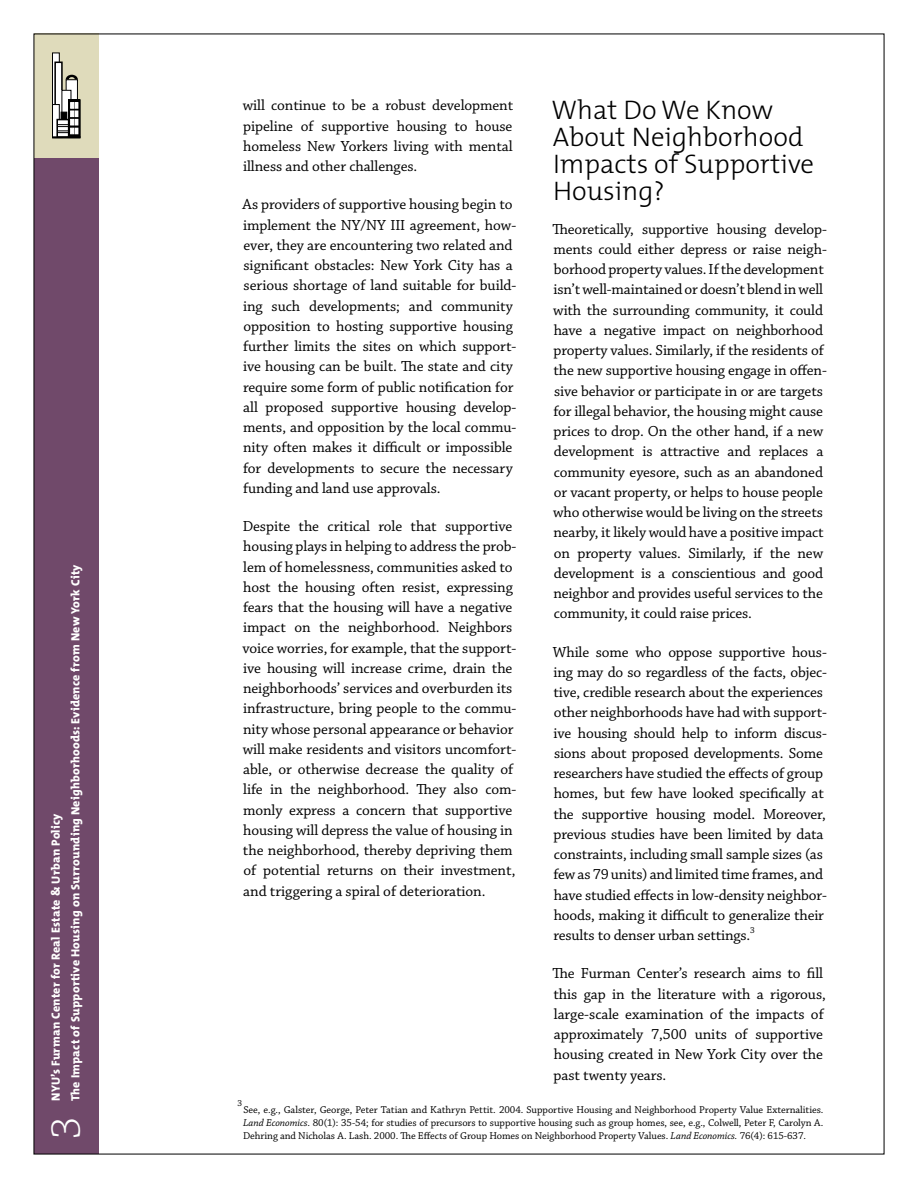
<style>
.page{position:relative;width:918px;height:1188px;background:#fff}
.page>*{position:absolute;margin:0;border:0;box-sizing:border-box;transform-origin:0 0}
.t1{font:300 43.5px "Chaparral Pro";color:#fff}
.t2{font:300 27px/27px "The Mix";color:#000}
.t3{font:15.3px/20.2px "Chaparral Pro";letter-spacing:-.005em;color:#000}
.t4{font:800 12px/19.5px "The Mix";letter-spacing:.02em;color:#fff}
.t5{font:10.5px/13.2px "Chaparral Pro";letter-spacing:-.005em;color:#000;text-align:justify}
.t6{font:9px "Chaparral Pro";color:#000}
.s1{font-style:italic}
</style>
<div class="page">
<div style="left:34px;top:34px;width:65px;height:125px;background:#dfdbbb"></div>
<div style="left:53px;top:53px;width:6px;height:84px;background:#fff"></div>
<div style="left:52px;top:53px;width:8px;height:85px;border:1px solid #000"></div>
<svg style="left:66px;top:75px;width:12px;height:4px"></svg>
<div style="left:66px;top:80px;width:11px;height:57px;background:#fff"></div>
<div style="left:66px;top:79px;width:12px;height:59px;border:1px solid #000"></div>
<div style="left:55px;top:62px;width:7px;height:75px;background:#fff"></div>
<div style="left:54px;top:62px;width:9px;height:76px;border:2px solid #000"></div>
<div style="left:62px;top:90px;width:9px;height:47px;background:#fff"></div>
<div style="left:62px;top:90px;width:9px;height:48px;border:1px solid #000"></div>
<svg style="left:53px;top:105px;width:6px;height:32px"></svg>
<div style="left:52px;top:104px;width:8px;height:34px;border:1px solid #000"></div>
<div style="left:57px;top:120px;width:12px;height:17px;background:#fff"></div>
<svg style="left:70px;top:101px;width:9px;height:35px"></svg>
<div style="left:68px;top:99px;width:13px;height:39px;border:1px solid #000"></div>
<hr style="left:52px;top:136px;width:29px;height:2px;background:#000">
<svg style="left:57px;top:102px;width:21px;height:32px"></svg>
<div style="left:34px;top:159px;width:65px;height:995px;background:#70496a"></div>
<p class="t4" style="left:46px;top:1101px;width:538px;rotate:-90deg">NYU’s Furman Center for Real E state &amp; Urban Policy<br>The Impact of Supportive Housing on Surrounding N eighborhoods: Evidence from N ew York City</p>
<h1 class="t1" style="left:42px;top:1139px;width:24px;rotate:-90deg">3</h1>
<p class="t3" style="left:243px;top:96px;width:272px;text-align:justify">will continue to be a robust development pipeline of supportive housing to house homeless New Yorkers living with mental illness and other challenges.</p>
<p class="t3" style="left:243px;top:195px;width:275px">As providers of supportive housing begin to implement the NY/NY III agreement, how&shy;ever, they are encountering two related and significant obstacles: New York City has a serious shortage of land suitable for build&shy;ing such developments; and community opposition to hosting supportive housing further limits the sites on which support&shy;ive housing can be built. The state and city require some form of public notification for all proposed supportive housing develop&shy;ments, and opposition by the local commu&shy;nity often makes it difficult or impossible for developments to secure the necessary funding and land use approvals.</p>
<p class="t3" style="left:242px;top:517px;width:275px">Despite the critical role that supportive housing plays in helping to address the prob&shy;lem of homelessness, communities asked to host the housing often resist, expressing fears that the housing will have a negative impact on the neighborhood. Neighbors voice worries, for example, that the support&shy;ive housing will increase crime, drain the neighborhoods’ services and overburden its infrastructure, bring people to the commu&shy;nity whose personal appearance or behavior will make residents and visitors uncomfort&shy;able, or otherwise decrease the quality of life in the neighborhood. They also com&shy;monly express a concern that supportive housing will depress the value of housing in the neighborhood, thereby depriving them of potential returns on their investment, and triggering a spiral of deterioration.</p>
<h2 class="t2" style="left:551px;top:95px;width:264px">What Do We Know<br>About Neighborhood<br>Impacts of Supportive<br>Housing?</h2>
<p class="t3" style="left:552px;top:219px;width:276px">Theoretically, supportive housing develop&shy;ments could either depress or raise neigh&shy;borhood property values. If the development isn’t well-maintained or doesn’t blend in well with the surrounding community, it could have a negative impact on neighborhood property values. Similarly, if the residents of the new supportive housing engage in offen&shy;sive behavior or participate in or are targets for illegal behavior, the housing might cause prices to drop. On the other hand, if a new development is attractive and replaces a community eyesore, such as an abandoned or vacant property, or helps to house people who otherwise would be living on the streets nearby, it likely would have a positive impact on property values. Similarly, if the new development is a conscientious and good neighbor and provides useful services to the community, it could raise prices.</p>
<p class="t3" style="left:553px;top:642px;width:276px">While some who oppose supportive hous&shy;ing may do so regardless of the facts, objec&shy;tive, credible research about the experiences other neighborhoods have had with support&shy;ive housing should help to inform discus&shy;sions about proposed developments. Some researchers have studied the effects of group homes, but few have looked specifically at the supportive housing model. Moreover, previous studies have been limited by data constraints, including small sample sizes (as few as 79 units) and limited time frames, and have studied effects in low-density neighbor&shy;hoods, making it difficult to generalize their results to denser urban settings.</p>
<p class="t6" style="left:750px;top:925px;width:6px">3</p>
<p class="t3" style="left:552px;top:964px;width:275px">The Furman Center’s research aims to fill this gap in the literature with a rigorous, large-scale examination of the impacts of approximately 7,500 units of supportive housing created in New York City over the past twenty years.</p>
<p class="t6" style="left:238px;top:1098px;width:6px">3</p>
<p class="t5" style="left:243px;top:1104px;width:582px">See, e.g., Galster, George, Peter Tatian and Kathryn Pettit. 2004. Supportive Housing and Neighborhood Property Value Externalities.<br><span class="s1">Land Economics.</span> 80(1): 35-54; for studies of precursors to supportive housing such as group homes, see, e.g., Colwell, Peter F, Carolyn A.<br>Dehring and Nicholas A. Lash. 2000. The Effects of Group Homes on Neighborhood Property Values. <span class="s1">Land Economics.</span> 76(4): 615-637.</p>
</div>
